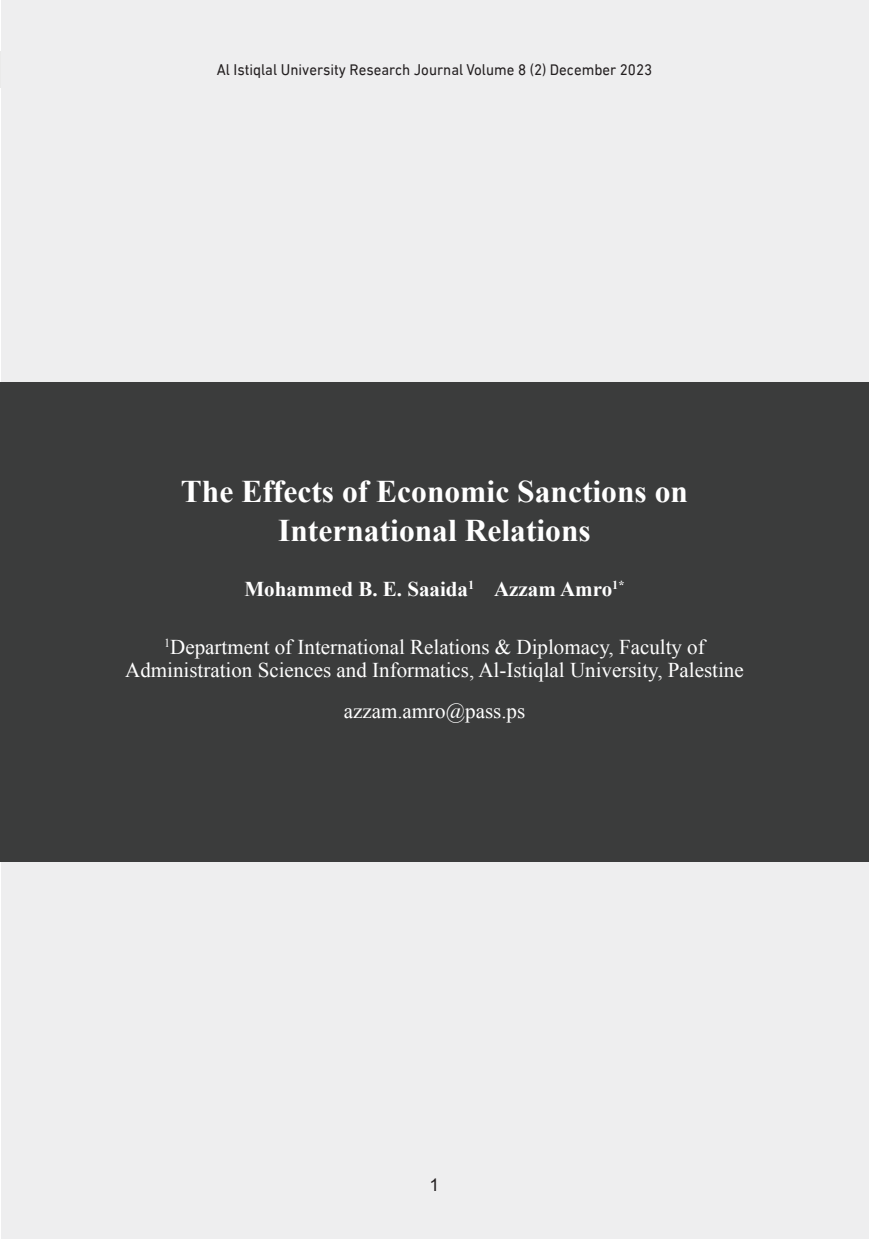
<style>
.page{position:relative;width:869px;height:1241px;background:#fff}
.page>*{position:absolute;margin:0;border:0;box-sizing:border-box;transform-origin:0 0}
.t1{font:700 31.5px/38.5px "Times New Roman";color:#fff;text-align:center}
.t2{font:21px/23.1px "Times New Roman";color:#fff;text-align:center}
.t3{font:700 21px "Times New Roman";color:#fff}
.t4{font:17.5px "Arial";color:#231f20}
.t5{font:15.75px "DIN Next LT Arabic";color:#231f20;scale:.95 1}
.t6{font:15.75px "Times New Roman";color:#231f20}
</style>
<div class="page">
<div style="left:1px;top:0;width:867px;height:1238px;background:#eeeeef"></div>
<div style="left:0;top:382px;width:868px;height:479px;background:#3b3c3c"></div>
<p class="t6" style="left:239px;top:60px;width:392px">The Effects of Economic Sanctions on International Relations</p>
<p class="t5" style="left:216px;top:56px;width:460px">Al Istiqlal University Research Journal Volume 8 (2) December 2023</p>
<h1 class="t1" style="left:181px;top:472px;width:508px">The Effects of Economic Sanctions on<br>International Relations</h1>
<p class="t3" style="left:244px;top:577px;width:381px">Mohammed B. E. Saaida<sup>1</sup> Azzam Amro<sup>1*</sup></p>
<p class="t2" style="left:125px;top:635px;width:620px"><sup>1</sup>Department of International Relations &amp; Diplomacy, Faculty of<br>Administration Sciences and Informatics, Al-Istiqlal University, Palestine</p>
<p class="t2" style="left:343px;top:699px;width:183px">azzam.amro@pass.ps</p>
<p class="t4" style="left:429px;top:1175px;width:11px">1</p>
</div>
